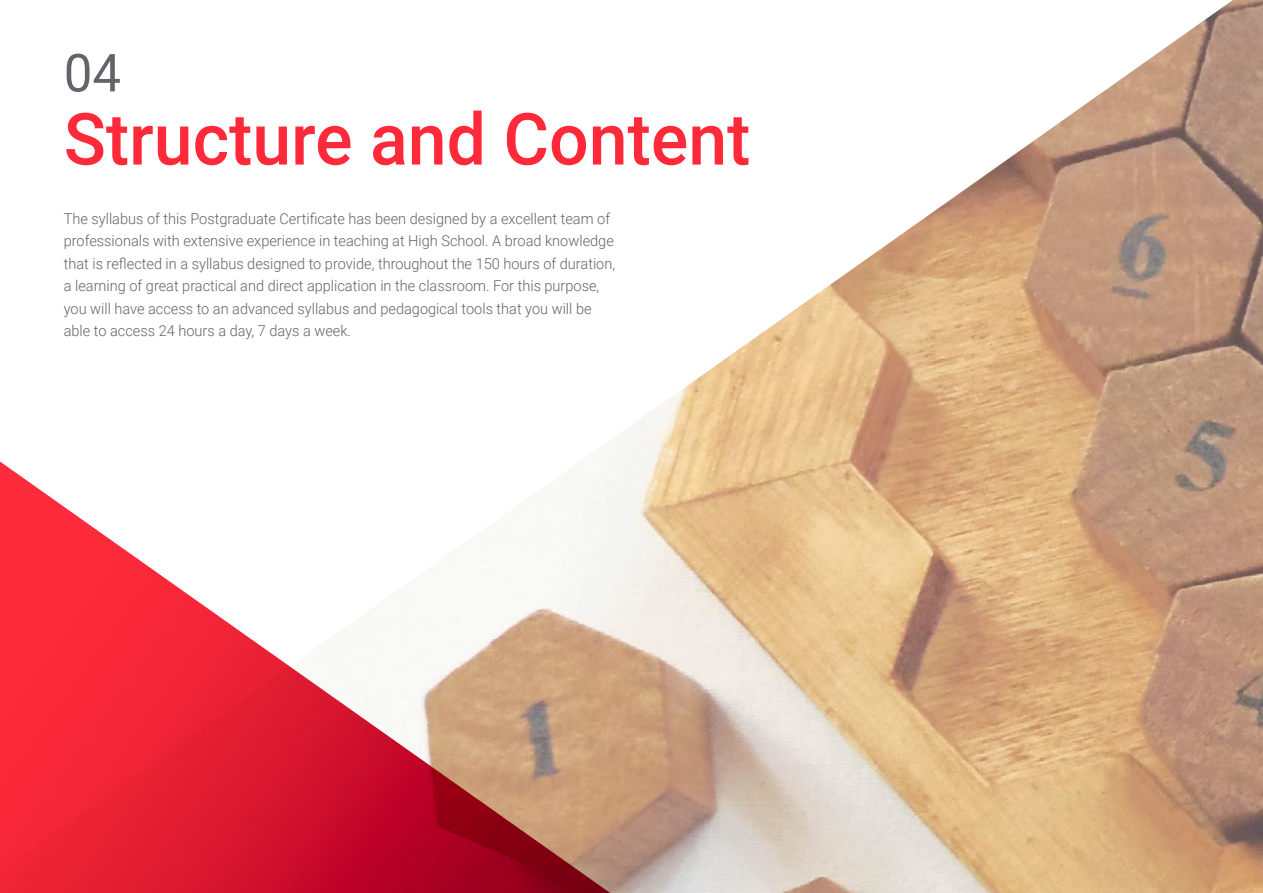
<style>
.page{position:relative;width:1263px;height:893px;background:#fff}
.page>*{position:absolute;margin:0;border:0;box-sizing:border-box;transform-origin:0 0}
.t1{font:500 72px "Roboto";color:#ff293a}
.t2{font:52.5px "Roboto";color:#61646a}
.t3{font:300 15px/22.5px "Roboto";color:#61646a}
</style>
<div class="page">
<img style="left:603px;top:0;width:660px;height:893px">
<svg style="left:0;top:446px;width:640px;height:447px"></svg>
<h2 class="t2" style="left:64px;top:36px;width:59px">04</h2>
<h1 class="t1" style="left:64px;top:89px;width:688px">Structure and Content</h1>
<p class="t3" style="left:64px;top:207px;width:553px">The syllabus of this Postgraduate Certificate has been designed by a excellent team of professionals with extensive experience in teaching at High School. A broad knowledge that is reflected in a syllabus designed to provide, throughout the 150 hours of duration, a learning of great practical and direct application in the classroom. For this purpose, you will have access to an advanced syllabus and pedagogical tools that you will be able to access 24 hours a day, 7 days a week.</p>
</div>
